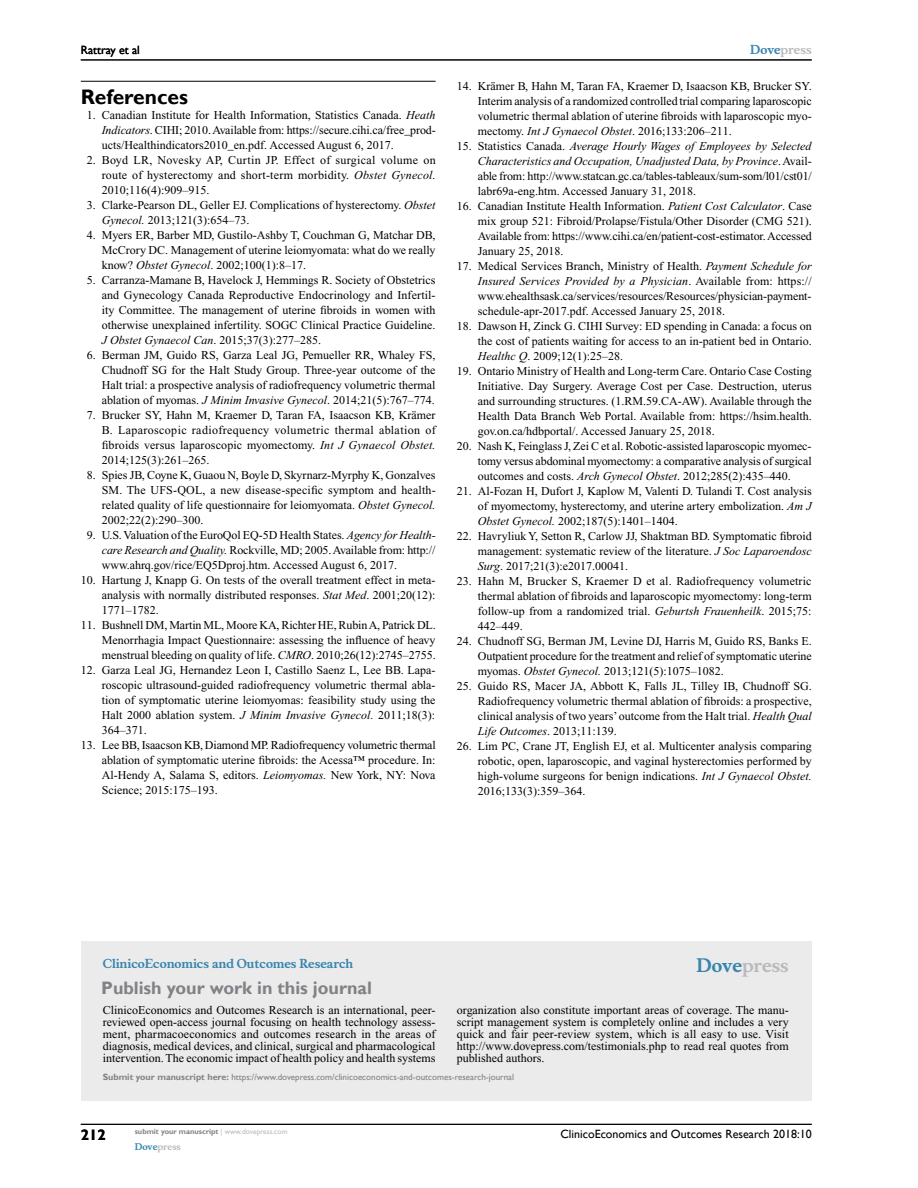
<style>
.page{position:relative;width:918px;height:1188px;background:#fff}
.page>*{position:absolute;margin:0;border:0;box-sizing:border-box;transform-origin:0 0}
.t1{font:700 21px "Gill Sans";color:#000}
.t2{font:700 18px "Gill Sans";color:#808285}
.t3{font:700 18px "Musee";color:#b8babc}
.t4{font:700 15px "Gill Sans";color:#000}
.t5{font:12px/15px "Times New Roman";color:#000;text-align:justify}
.t6{font:12px "Gill Sans";color:#000}
.t7{font:700 12px "Musee";color:#3785ad}
.t8{font:700 12px "Musee";color:#b8babc}
.t9{font:9px "Gill Sans";color:#808285}
.t10{font:700 9px "Musee";color:#b8babc}
.t11{font:700 7.5px "Gill Sans";color:#808285}
.s1{font-style:italic}
.s2{color:#3785ad}
.s3{font-weight:700}
.s4{font-weight:400;color:#b8babc}
</style>
<div class="page">
<div style="left:81px;top:941px;width:731px;height:159px;background:#ebebec"></div>
<hr style="left:81px;top:1124px;width:731px;height:1px;background:#000">
<hr style="left:81px;top:60px;width:731px;height:1px;background:#000">
<hr style="left:81px;top:81px;width:355px;height:1px;background:#000">
<p class="t6" style="left:81px;top:43px;width:61px">Rattray et al</p>
<h1 class="t1" style="left:81px;top:85px;width:109px">References</h1>
<p class="t5" style="left:102px;top:108px;width:336px;text-indent:-15px">1. Canadian Institute for Health Information, Statistics Canada. <span class="s1">Heath Indicators</span>. CIHI; 2010. Available from: https://secure.cihi.ca/free_prod&shy;ucts/Healthindicators2010_en.pdf. Accessed August 6, 2017.</p>
<p class="t5" style="left:102px;top:153px;width:336px;text-indent:-15px">2. Boyd LR, Novesky AP, Curtin JP. Effect of surgical volume on route of hysterectomy and short-term morbidity. <span class="s1">Obstet Gynecol.<br></span>2010;116(4):909–915.</p>
<p class="t5" style="left:102px;top:198px;width:335px;text-indent:-15px">3. Clarke-Pearson DL, Geller EJ. Complications of hysterectomy. <span class="s1">Obstet<br>Gynecol.</span> 2013;121(3):654–73.</p>
<p class="t5" style="left:102px;top:228px;width:335px;text-indent:-15px">4. Myers ER, Barber MD, Gustilo-Ashby T, Couchman G, Matchar DB, McCrory DC. Management of uterine leiomyomata: what do we really know? <span class="s1">Obstet Gynecol</span>. 2002;100(1):8–17.</p>
<p class="t5" style="left:102px;top:273px;width:335px;text-indent:-15px">5. Carranza-Mamane B, Havelock J, Hemmings R. Society of Obstetrics and Gynecology Canada Reproductive Endocrinology and Infertil&shy;ity Committee. The management of uterine fibroids in women with otherwise unexplained infertility. SOGC Clinical Practice Guideline.<br><span class="s1">J Obstet Gynaecol Can</span>. 2015;37(3):277–285.</p>
<p class="t5" style="left:102px;top:348px;width:335px;text-indent:-15px">6. Berman JM, Guido RS, Garza Leal JG, Pemueller RR, Whaley FS, Chudnoff SG for the Halt Study Group. Three-year outcome of the Halt trial: a prospective analysis of radiofrequency volumetric thermal ablation of myomas. <span class="s1">J Minim Invasive Gynecol</span>. 2014;21(5):767–774.</p>
<p class="t5" style="left:102px;top:408px;width:335px;text-indent:-15px">7. Brucker SY, Hahn M, Kraemer D, Taran FA, Isaacson KB, Krämer B. Laparoscopic radiofrequency volumetric thermal ablation of fibroids versus laparoscopic myomectomy. <span class="s1">Int J Gynaecol Obstet.<br></span>2014;125(3):261–265.</p>
<p class="t5" style="left:102px;top:468px;width:335px;text-indent:-15px">8. Spies JB, Coyne K, Guaou N, Boyle D, Skyrnarz-Myrphy K, Gonzalves SM. The UFS-QOL, a new disease-specific symptom and health&shy;related quality of life questionnaire for leiomyomata. <span class="s1">Obstet Gynecol.<br></span>2002;22(2):290–300.</p>
<p class="t5" style="left:102px;top:528px;width:336px;text-indent:-15px">9. U.S. Valuation of the EuroQol EQ-5D Health States. <span class="s1">Agency for Health&shy;care Research and Quality.</span> Rockville, MD; 2005. Available from: http:// www.ahrq.gov/rice/EQ5Dproj.htm. Accessed August 6, 2017.</p>
<p class="t5" style="left:102px;top:573px;width:335px;text-indent:-21px">10. Hartung J, Knapp G. On tests of the overall treatment effect in meta&shy;analysis with normally distributed responses. <span class="s1">Stat Med</span>. 2001;20(12):<br>1771–1782.</p>
<p class="t5" style="left:102px;top:618px;width:336px;text-indent:-21px">11. Bushnell DM, Martin ML, Moore KA, Richter HE, Rubin A, Patrick DL.<br>Menorrhagia Impact Questionnaire: assessing the influence of heavy menstrual bleeding on quality of life. <span class="s1">CMRO</span>. 2010;26(12):2745–2755.</p>
<p class="t5" style="left:102px;top:663px;width:335px;text-indent:-21px">12. Garza Leal JG, Hernandez Leon I, Castillo Saenz L, Lee BB. Lapa&shy;roscopic ultrasound-guided radiofrequency volumetric thermal abla&shy;tion of symptomatic uterine leiomyomas: feasibility study using the Halt 2000 ablation system. <span class="s1">J Minim Invasive Gynecol.</span> 2011;18(3):<br>364–371.</p>
<p class="t5" style="left:102px;top:738px;width:336px;text-indent:-21px">13. Lee BB, Isaacson KB, Diamond MP. Radiofrequency volumetric thermal ablation of symptomatic uterine fibroids: the Acessa™ procedure. In:<br>Al-Hendy A, Salama S, editors. <span class="s1">Leiomyomas.</span> New York, NY: Nova Science; 2015:175–193.</p>
<p class="t8" style="left:750px;top:43px;width:63px"><span class="s2">Dove</span>press</p>
<p class="t5" style="left:478px;top:79px;width:335px;text-indent:-21px">14. Krämer B, Hahn M, Taran FA, Kraemer D, Isaacson KB, Brucker SY.<br>Interim analysis of a randomized controlled trial comparing laparoscopic volumetric thermal ablation of uterine fibroids with laparoscopic myo&shy;mectomy. <span class="s1">Int J Gynaecol Obstet</span>. 2016;133:206–211.</p>
<p class="t5" style="left:478px;top:139px;width:336px;text-indent:-21px">15. Statistics Canada. <span class="s1">Average Hourly Wages of Employees by Selected Characteristics and Occupation, Unadjusted Data, by Province</span>. Avail&shy;able from: http://www.statcan.gc.ca/tables-tableaux/sum-som/l01/cst01/ labr69a-eng.htm. Accessed January 31, 2018.</p>
<p class="t5" style="left:478px;top:199px;width:336px;text-indent:-21px">16. Canadian Institute Health Information. <span class="s1">Patient Cost Calculator</span>. Case mix group 521: Fibroid/Prolapse/Fistula/Other Disorder (CMG 521).<br>Available from: https://www.cihi.ca/en/patient-cost-estimator. Accessed January 25, 2018.</p>
<p class="t5" style="left:478px;top:259px;width:335px;text-indent:-21px">17. Medical Services Branch, Ministry of Health. <span class="s1">Payment Schedule for Insured Services Provided by a Physician</span>. Available from: https:// www.ehealthsask.ca/services/resources/Resources/physician-payment&shy;schedule-apr-2017.pdf. Accessed January 25, 2018.</p>
<p class="t5" style="left:478px;top:319px;width:335px;text-indent:-21px">18. Dawson H, Zinck G. CIHI Survey: ED spending in Canada: a focus on the cost of patients waiting for access to an in-patient bed in Ontario.<br><span class="s1">Healthc Q</span>. 2009;12(1):25–28.</p>
<p class="t5" style="left:478px;top:364px;width:335px;text-indent:-21px">19. Ontario Ministry of Health and Long-term Care. Ontario Case Costing Initiative. Day Surgery. Average Cost per Case. Destruction, uterus and surrounding structures. (1.RM.59.CA-AW). Available through the Health Data Branch Web Portal. Available from: https://hsim.health. gov.on.ca/hdbportal/. Accessed January 25, 2018.</p>
<p class="t5" style="left:478px;top:439px;width:335px;text-indent:-21px">20. Nash K, Feinglass J, Zei C et al. Robotic-assisted laparoscopic myomec&shy;tomy versus abdominal myomectomy: a comparative analysis of surgical outcomes and costs. <span class="s1">Arch Gynecol Obstet</span>. 2012;285(2):435–440.</p>
<p class="t5" style="left:478px;top:484px;width:335px;text-indent:-21px">21. Al-Fozan H, Dufort J, Kaplow M, Valenti D. Tulandi T. Cost analysis of myomectomy, hysterectomy, and uterine artery embolization. <span class="s1">Am J Obstet Gynecol.</span> 2002;187(5):1401–1404.</p>
<p class="t5" style="left:478px;top:529px;width:335px;text-indent:-21px">22. Havryliuk Y, Setton R, Carlow JJ, Shaktman BD. Symptomatic fibroid management: systematic review of the literature. <span class="s1">J Soc Laparoendosc Surg</span>. 2017;21(3):e2017.00041.</p>
<p class="t5" style="left:478px;top:574px;width:335px;text-indent:-21px">23. Hahn M, Brucker S, Kraemer D et al. Radiofrequency volumetric thermal ablation of fibroids and laparoscopic myomectomy: long-term follow-up from a randomized trial. <span class="s1">Geburtsh Frauenheilk</span>. 2015;75:<br>442–449.</p>
<p class="t5" style="left:478px;top:634px;width:335px;text-indent:-21px">24. Chudnoff SG, Berman JM, Levine DJ, Harris M, Guido RS, Banks E.<br>Outpatient procedure for the treatment and relief of symptomatic uterine myomas. <span class="s1">Obstet Gynecol.</span> 2013;121(5):1075–1082.</p>
<p class="t5" style="left:478px;top:679px;width:335px;text-indent:-21px">25. Guido RS, Macer JA, Abbott K, Falls JL, Tilley IB, Chudnoff SG.<br>Radiofrequency volumetric thermal ablation of fibroids: a prospective, clinical analysis of two years’ outcome from the Halt trial. <span class="s1">Health Qual Life Outcomes</span>. 2013;11:139.</p>
<p class="t5" style="left:478px;top:739px;width:335px;text-indent:-21px">26. Lim PC, Crane JT, English EJ, et al. Multicenter analysis comparing robotic, open, laparoscopic, and vaginal hysterectomies performed by high-volume surgeons for benign indications. <span class="s1">Int J Gynaecol Obstet.<br></span>2016;133(3):359–364.</p>
<p class="t7" style="left:103px;top:956px;width:252px">ClinicoEconomics and Outcomes Research</p>
<h2 class="t2" style="left:101px;top:977px;width:272px">Publish your work in this journal</h2>
<h2 class="t3" style="left:697px;top:955px;width:94px"><span class="s2">Dove</span>press</h2>
<p class="t5" style="left:103px;top:1004px;width:334px;line-height:12px">ClinicoEconomics and Outcomes Research is an international, peer&shy;reviewed open-access journal focusing on health technology assess&shy;ment, pharmacoeconomics and outcomes research in the areas of diagnosis, medical devices, and clinical, surgical and pharmacological intervention. The economic impact of health policy and health systems</p>
<p class="t5" style="left:457px;top:1004px;width:333px;line-height:12px">organization also constitute important areas of coverage. The manu&shy;script management system is completely online and includes a very quick and fair peer-review system, which is all easy to use. Visit http://www.dovepress.com/testimonials.php to read real quotes from published authors.</p>
<p class="t9" style="left:103px;top:1072px;width:413px"><span class="s3">Submit your manuscript here:</span> https://www.dovepress.com/clinicoeconomics-and-outcomes-research-journal</p>
<p class="t4" style="left:81px;top:1126px;width:26px">212</p>
<p class="t11" style="left:135px;top:1127px;width:154px">submit your manuscript <span class="s4">| www.dovepress.com</span></p>
<p class="t10" style="left:135px;top:1141px;width:48px"><span class="s2">Dove</span>press</p>
<p class="t6" style="left:560px;top:1127px;width:253px">ClinicoEconomics and Outcomes Research 2018:10</p>
</div>
